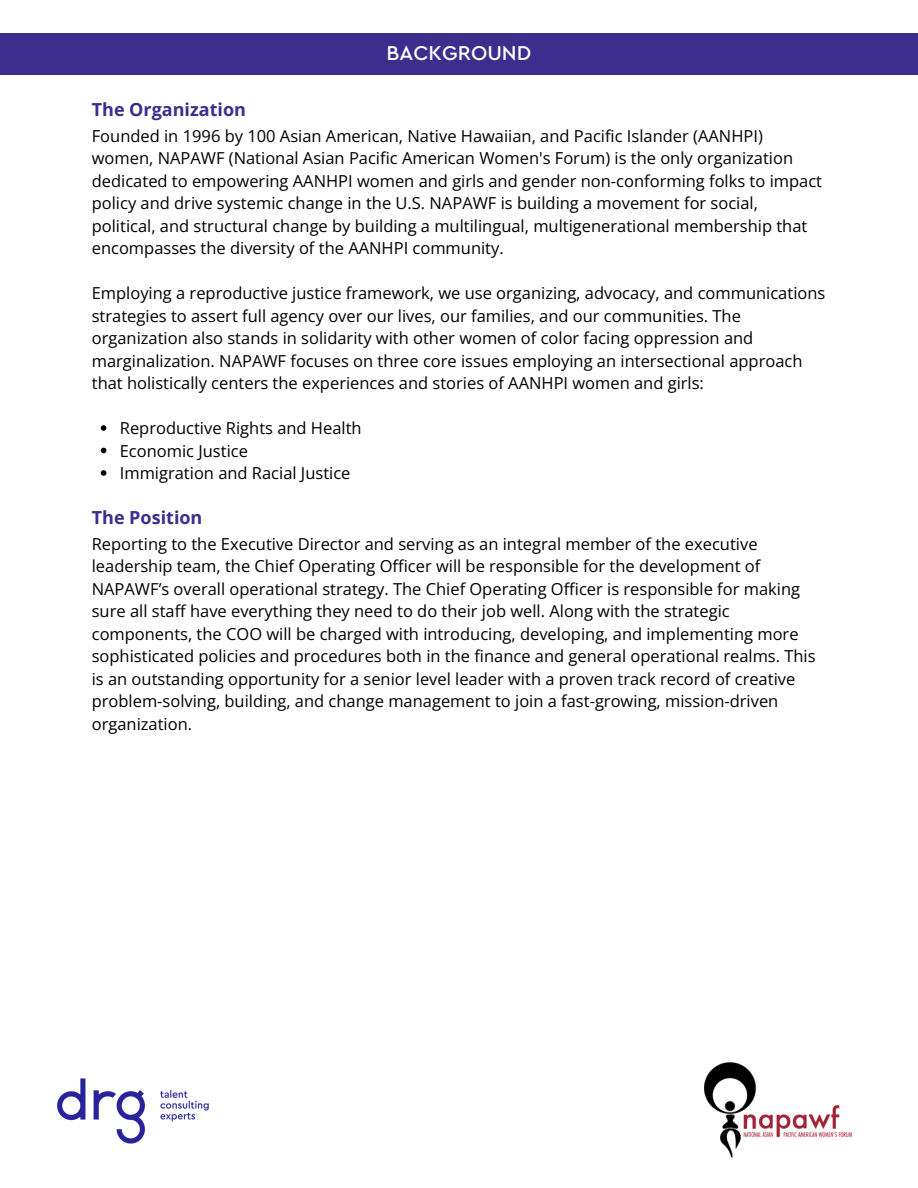
<style>
.page{position:relative;width:918px;height:1188px;background:#fff}
.page>*{position:absolute;margin:0;border:0;box-sizing:border-box;transform-origin:0 0}
.t1{font:500 21px "Cera Pro";color:#fff}
.t2{font:700 18px "Open Sans";color:#3d2e8e}
.t3{font:16.5px/22.5px "Open Sans";color:#000}
</style>
<div class="page">
<div style="left:0;top:33px;width:918px;height:42px;background:#3d2e8e"></div>
<img style="left:57px;top:1078px;width:152px;height:66px">
<svg style="left:101px;top:425px;width:5px;height:6px"></svg>
<svg style="left:101px;top:448px;width:5px;height:5px"></svg>
<svg style="left:101px;top:470px;width:5px;height:6px"></svg>
<img style="left:705px;top:1062px;width:146px;height:96px">
<h1 class="t1" style="left:387px;top:43px;width:146px">BACKGROUND</h1>
<h2 class="t2" style="left:92px;top:97px;width:156px">The Organization</h2>
<p class="t3" style="left:92px;top:124px;width:732px">Founded in 1996 by 100 Asian American, Native Hawaiian, and Pacific Islander (AANHPI) women, NAPAWF (National Asian Pacific American Women's Forum) is the only organization dedicated to empowering AANHPI women and girls and gender non-conforming folks to impact policy and drive systemic change in the U.S. NAPAWF is building a movement for social, political, and structural change by building a multilingual, multigenerational membership that encompasses the diversity of the AANHPI community.</p>
<p class="t3" style="left:92px;top:282px;width:735px">Employing a reproductive justice framework, we use organizing, advocacy, and communications strategies to assert full agency over our lives, our families, and our communities. The organization also stands in solidarity with other women of color facing oppression and marginalization. NAPAWF focuses on three core issues employing an intersectional approach that holistically centers the experiences and stories of AANHPI women and girls:</p>
<p class="t3" style="left:120px;top:417px;width:243px">Reproductive Rights and Health</p>
<p class="t3" style="left:120px;top:439px;width:130px">Economic Justice</p>
<p class="t3" style="left:120px;top:462px;width:232px">Immigration and Racial Justice</p>
<h2 class="t2" style="left:92px;top:505px;width:112px">The Position</h2>
<p class="t3" style="left:92px;top:532px;width:725px">Reporting to the Executive Director and serving as an integral member of the executive leadership team, the Chief Operating Officer will be responsible for the development of NAPAWF’s overall operational strategy. The Chief Operating Officer is responsible for making sure all staff have everything they need to do their job well. Along with the strategic components, the COO will be charged with introducing, developing, and implementing more sophisticated policies and procedures both in the finance and general operational realms. This is an outstanding opportunity for a senior level leader with a proven track record of creative problem-solving, building, and change management to join a fast-growing, mission-driven organization.</p>
</div>
